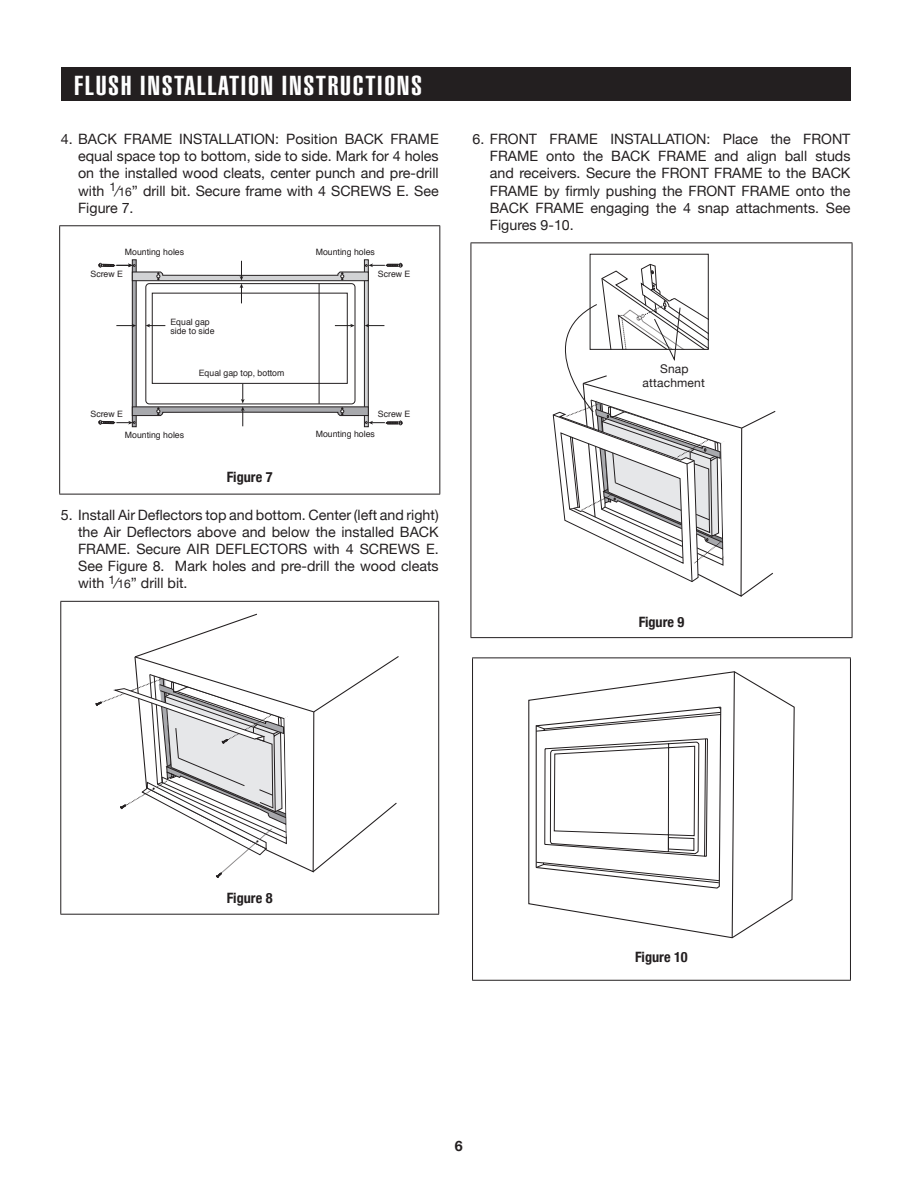
<style>
.page{position:relative;width:918px;height:1188px;background:#fff}
.page>*{position:absolute;margin:0;border:0;box-sizing:border-box;transform-origin:0 0}
.t1{font:900 extra-condensed 27px "Helvetica";letter-spacing:.05em;color:#fff;scale:1.21 1}
.t2{font:14.25px/17.1px "Helvetica Neue";color:#231f20;text-align:justify}
.t3{font:700 condensed 14.25px "Helvetica Neue";color:#231f20}
.t4{font:700 14.25px "Helvetica Neue";color:#231f20}
.t5{font:12px/13.5px "Helvetica Neue";letter-spacing:.015em;color:#231f20;text-align:center}
.t6{font:8.7px/8.7px "Helvetica";color:#231f20}
.s1{font-size:12px}
</style>
<div class="page">
<div style="left:61px;top:68px;width:789px;height:33px;background:#231f20"></div>
<hr style="left:59px;top:225px;width:381px;height:1px;background:#231f20">
<hr style="left:59px;top:226px;width:1px;height:268px;background:#231f20">
<hr style="left:439px;top:226px;width:1px;height:268px;background:#231f20">
<hr style="left:59px;top:494px;width:381px;height:1px;background:#231f20">
<div style="left:132px;top:260px;width:4px;height:167px;border:1px solid #231f20"></div>
<div style="left:364px;top:260px;width:4px;height:167px;border:1px solid #231f20"></div>
<hr style="left:319px;top:284px;width:1px;height:120px;background:#231f20">
<div style="left:152px;top:293px;width:195px;height:91px;border:1px solid #231f20"></div>
<svg style="left:116px;top:324px;width:20px;height:3px"></svg>
<svg style="left:335px;top:324px;width:20px;height:3px"></svg>
<svg style="left:365px;top:324px;width:19px;height:3px"></svg>
<svg style="left:146px;top:324px;width:19px;height:3px"></svg>
<svg style="left:98px;top:384px;width:304px;height:42px"></svg>
<svg style="left:98px;top:261px;width:304px;height:42px"></svg>
<hr style="left:60px;top:601px;width:379px;height:1px;background:#231f20">
<hr style="left:60px;top:602px;width:1px;height:312px;background:#231f20">
<hr style="left:438px;top:602px;width:1px;height:312px;background:#231f20">
<hr style="left:60px;top:914px;width:379px;height:1px;background:#231f20">
<svg style="left:96px;top:613px;width:303px;height:265px"></svg>
<hr style="left:471px;top:242px;width:381px;height:1px;background:#231f20">
<hr style="left:471px;top:243px;width:1px;height:394px;background:#231f20">
<hr style="left:852px;top:243px;width:1px;height:394px;background:#231f20">
<hr style="left:471px;top:637px;width:381px;height:1px;background:#231f20">
<svg style="left:552px;top:264px;width:224px;height:333px"></svg>
<hr style="left:472px;top:658px;width:379px;height:1px;background:#231f20">
<hr style="left:472px;top:658px;width:1px;height:322px;background:#231f20">
<hr style="left:850px;top:658px;width:1px;height:322px;background:#231f20">
<hr style="left:472px;top:980px;width:379px;height:1px;background:#231f20">
<svg style="left:528px;top:671px;width:267px;height:266px"></svg>
<svg style="left:535px;top:671px;width:200px;height:268px"></svg>
<svg style="left:535px;top:706px;width:187px;height:183px"></svg>
<h1 class="t1" style="left:74px;top:70px;width:289px">FLUSH INSTALLATION INSTRUCTIONS</h1>
<p class="t2" style="left:78px;top:130px;width:362px;text-indent:-17px">4. BACK FRAME INSTALLATION: Position BACK FRAME equal space top to bottom, side to side. Mark for 4 holes on the installed wood cleats, center punch and pre-drill with <sup>1</sup>⁄<span class="s1">16</span>” drill bit. Secure frame with 4 SCREWS E. See Figure 7.</p>
<p class="t6" style="left:125px;top:248px;width:61px">Mounting holes</p>
<p class="t6" style="left:91px;top:270px;width:34px">Screw E</p>
<p class="t6" style="left:91px;top:410px;width:34px">Screw E</p>
<p class="t6" style="left:170px;top:318px;width:46px">Equal gap side to side</p>
<p class="t6" style="left:199px;top:368px;width:87px">Equal gap top, bottom</p>
<p class="t6" style="left:125px;top:431px;width:61px">Mounting holes</p>
<p class="t6" style="left:316px;top:248px;width:61px">Mounting holes</p>
<p class="t6" style="left:378px;top:270px;width:34px">Screw E</p>
<p class="t6" style="left:378px;top:410px;width:34px">Screw E</p>
<p class="t6" style="left:316px;top:430px;width:61px">Mounting holes</p>
<p class="t3" style="left:227px;top:469px;width:47px">Figure 7</p>
<p class="t2" style="left:78px;top:506px;width:362px;text-indent:-17px">5. Install Air Deflectors top and bottom. Center (left and right) the Air Deflectors above and below the installed BACK FRAME. Secure AIR DEFLECTORS with 4 SCREWS E.<br>See Figure 8. Mark holes and pre-drill the wood cleats with <sup>1</sup>⁄<span class="s1">16</span>” drill bit.</p>
<p class="t2" style="left:490px;top:130px;width:362px;text-indent:-17px">6. FRONT FRAME INSTALLATION: Place the FRONT FRAME onto the BACK FRAME and align ball studs and receivers. Secure the FRONT FRAME to the BACK FRAME by firmly pushing the FRONT FRAME onto the BACK FRAME engaging the 4 snap attachments. See Figures 9-10.</p>
<p class="t5" style="left:643px;top:363px;width:64px">Snap attachment</p>
<p class="t3" style="left:639px;top:613px;width:47px">Figure 9</p>
<p class="t3" style="left:227px;top:890px;width:47px">Figure 8</p>
<p class="t4" style="left:455px;top:1137px;width:9px">6</p>
<p class="t3" style="left:635px;top:948px;width:54px">Figure 10</p>
</div>
